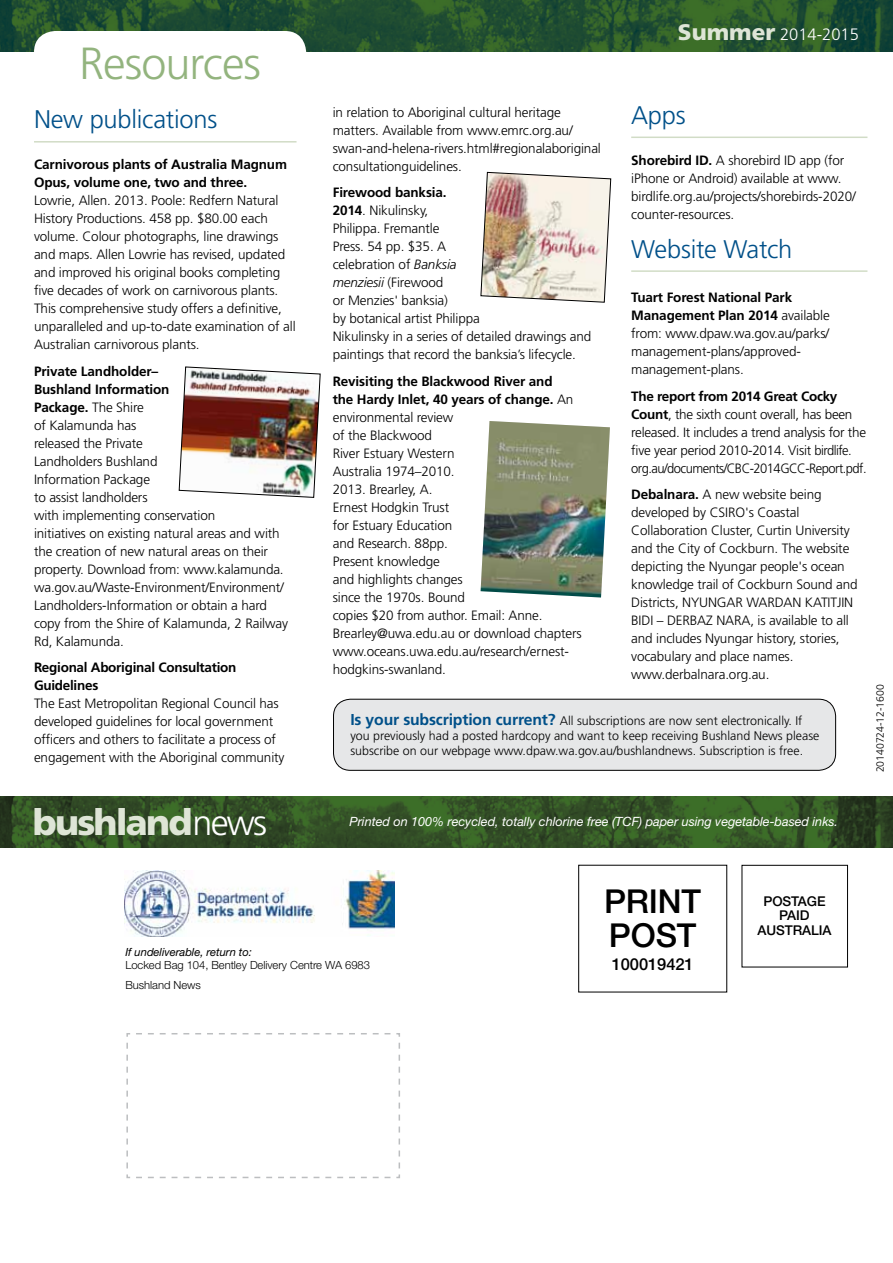
<style>
.page{position:relative;width:893px;height:1263px;background:#fff}
.page>*{position:absolute;margin:0;border:0;box-sizing:border-box;transform-origin:0 0}
.t1{font:300 45px "Frutiger";letter-spacing:-.02em;color:#93b47e}
.t2{font:900 36px "Frutiger";letter-spacing:-.05em;color:#dee5d6}
.t3{font:500 33px/34.5px "Helvetica Neue";color:#000}
.t4{font:300 25.5px "Frutiger";letter-spacing:-.01em;color:#005089}
.t5{font:300 16.5px "Frutiger";color:#fff}
.t6{font:500 16.5px "Helvetica Neue";letter-spacing:-.005em;color:#000}
.t7{font:300 13.5px/18px "Frutiger";letter-spacing:-.01em;color:#000}
.t8{font:700 13.5px/18px "Frutiger";letter-spacing:-.01em;color:#000}
.t9{font:500 13.5px/14.2px "Helvetica Neue";letter-spacing:-.005em;color:#000;text-align:center}
.t10{font:italic 12.75px "Helvetica Neue";letter-spacing:-.005em;color:#fff}
.t11{font:300 12.45px/15px "Frutiger";color:#000}
.t12{font:300 11.25px/20px "Helvetica Neue";letter-spacing:-.005em;color:#000}
.t13{font:italic 11.25px "Helvetica Neue";letter-spacing:-.005em;color:#000}
.t14{font:300 10.5px "Frutiger";letter-spacing:-.005em;color:#000}
.s1{font-weight:700}
.s2{font-weight:900;font-size:22.5px;color:#dee5d6}
.s3{font-style:italic}
.s4{font-weight:700;font-size:15.75px;color:#005089}
.s5{font-weight:300;color:#fff}
</style>
<div class="page">
<div style="left:333px;top:699px;width:503px;height:71px;background:#e6e7e8;border-radius:17px"></div>
<div style="left:333px;top:699px;width:503px;height:72px;border:1px solid #000;border-radius:17px"></div>
<img style="left:0;top:0;width:893px;height:51px">
<img style="left:0;top:796px;width:893px;height:51px">
<div style="left:34px;top:31px;width:272px;height:94px;background:#fff;border-radius:21px"></div>
<hr style="left:34px;top:141px;width:263px;height:2px;background:#d1dcc6">
<hr style="left:631px;top:137px;width:236px;height:1px;background:#d1dcc6">
<hr style="left:631px;top:270px;width:236px;height:2px;background:#d1dcc6">
<img style="left:481px;top:421px;width:129px;height:176px">
<img style="left:179px;top:367px;width:141px;height:131px">
<img style="left:481px;top:172px;width:130px;height:130px">
<div style="left:742px;top:865px;width:106px;height:102px;border:1px solid #000"></div>
<img style="left:125px;top:871px;width:269px;height:65px">
<svg style="left:126px;top:1033px;width:274px;height:146px"></svg>
<h1 class="t1" style="left:79px;top:38px;width:184px">Resources</h1>
<h3 class="t4" style="left:34px;top:105px;width:185px">New publications</h3>
<p class="t8" style="left:34px;top:156px;width:255px">Carnivorous plants of Australia Magnum<br>Opus, volume one, two and three.</p>
<p class="t7" style="left:34px;top:192px;width:263px">Lowrie, Allen. 2013. Poole: Redfern Natural History Productions. 458 pp. $80.00 each volume. Colour photographs, line drawings and maps. Allen Lowrie has revised, updated and improved his original books completing five decades of work on carnivorous plants.<br>This comprehensive study offers a definitive, unparalleled and up-to-date examination of all Australian carnivorous plants.</p>
<p class="t7" style="left:34px;top:362px;width:256px"><span class="s1">Private Landholder–<br>Bushland Information<br>Package.</span> The Shire<br>of Kalamunda has<br>released the Private<br>Landholders Bushland<br>Information Package<br>to assist landholders<br>with implementing conservation<br>initiatives on existing natural areas and with the creation of new natural areas on their property. Download from: www.kalamunda. wa.gov.au/Waste-Environment/Environment/<br>Landholders-Information or obtain a hard copy from the Shire of Kalamunda, 2 Railway<br>Rd, Kalamunda.</p>
<p class="t8" style="left:34px;top:659px;width:204px">Regional Aboriginal Consultation<br>Guidelines</p>
<p class="t7" style="left:34px;top:695px;width:252px">The East Metropolitan Regional Council has developed guidelines for local government officers and others to facilitate a process of engagement with the Aboriginal community</p>
<p class="t5" style="left:678px;top:25px;width:182px"><span class="s2">Summer</span> 2014-2015</p>
<p class="t7" style="left:333px;top:103px;width:270px">in relation to Aboriginal cultural heritage matters. Available from www.emrc.org.au/ swan-and-helena-rivers.html#regionalaboriginal consultationguidelines.</p>
<p class="t7" style="left:333px;top:184px;width:260px"><span class="s1">Firewood banksia.<br>2014</span>. Nikulinsky,<br>Philippa. Fremantle<br>Press. 54 pp. $35. A<br>celebration of <span class="s3">Banksia<br>menziesii</span> (Firewood<br>or Menzies' banksia)<br>by botanical artist Philippa<br>Nikulinsky in a series of detailed drawings and paintings that record the banksia’s lifecycle.</p>
<p class="t7" style="left:333px;top:372px;width:251px"><span class="s1">Revisiting the Blackwood River and<br>the Hardy Inlet, 40 years of change.</span> An environmental review<br>of the Blackwood<br>River Estuary Western<br>Australia 1974–2010.<br>2013. Brearley, A.<br>Ernest Hodgkin Trust<br>for Estuary Education<br>and Research. 88pp.<br>Present knowledge<br>and highlights changes<br>since the 1970s. Bound<br>copies $20 from author. Email: Anne.<br>Brearley@uwa.edu.au or download chapters www.oceans.uwa.edu.au/research/ernest&shy;hodgkins-swanland.</p>
<h3 class="t4" style="left:631px;top:101px;width:56px">Apps</h3>
<p class="t7" style="left:631px;top:152px;width:226px"><span class="s1">Shorebird ID.</span> A shorebird ID app (for iPhone or Android) available at www. birdlife.org.au/projects/shorebirds-2020/ counter-resources.</p>
<h3 class="t4" style="left:631px;top:234px;width:163px">Website Watch</h3>
<p class="t7" style="left:631px;top:289px;width:200px"><span class="s1">Tuart Forest National Park<br>Management Plan 2014</span> available from: www.dpaw.wa.gov.au/parks/ management-plans/approved&shy;management-plans.</p>
<p class="t7" style="left:631px;top:387px;width:237px"><span class="s1">The report from 2014 Great Cocky Count</span>, the sixth count overall, has been released. It includes a trend analysis for the five year period 2010-2014. Visit birdlife. org.au/documents/CBC-2014GCC-Report.pdf.</p>
<p class="t7" style="left:631px;top:486px;width:228px"><span class="s1">Debalnara.</span> A new website being developed by CSIRO's Coastal Collaboration Cluster, Curtin University and the City of Cockburn. The website depicting the Nyungar people's ocean knowledge trail of Cockburn Sound and Districts, NYUNGAR WARDAN KATITJIN BIDI – DERBAZ NARA, is available to all and includes Nyungar history, stories, vocabulary and place names. www.derbalnara.org.au.</p>
<p class="t11" style="left:350px;top:713px;width:471px"><span class="s4">Is your subscription current?</span> All subscriptions are now sent electronically. If you previously had a posted hardcopy and want to keep receiving Bushland News please subscribe on our webpage www.dpaw.wa.gov.au/bushlandnews. Subscription is free.</p>
<p class="t14" style="left:874px;top:772px;width:89px;rotate:-90deg">20140724-12-1600</p>
<h2 class="t2" style="left:33px;top:800px;width:236px">bushland<span class="s5">news</span></h2>
<p class="t10" style="left:350px;top:814px;width:490px">Printed on 100% recycled, totally chlorine free (TCF) paper using vegetable-based inks.</p>
<p class="t13" style="left:125px;top:945px;width:128px">If undeliverable, return to:</p>
<p class="t12" style="left:125px;top:955px;width:246px">Locked Bag 104, Bentley Delivery Centre WA 6983<br>Bushland News</p>
<h3 class="t3" style="left:604px;top:883px;width:98px">PRINT<br>POST</h3>
<p class="t6" style="left:612px;top:954px;width:83px">100019421</p>
<p class="t9" style="left:757px;top:894px;width:70px">POSTAGE<br>PAID<br>AUSTRALIA</p>
</div>
